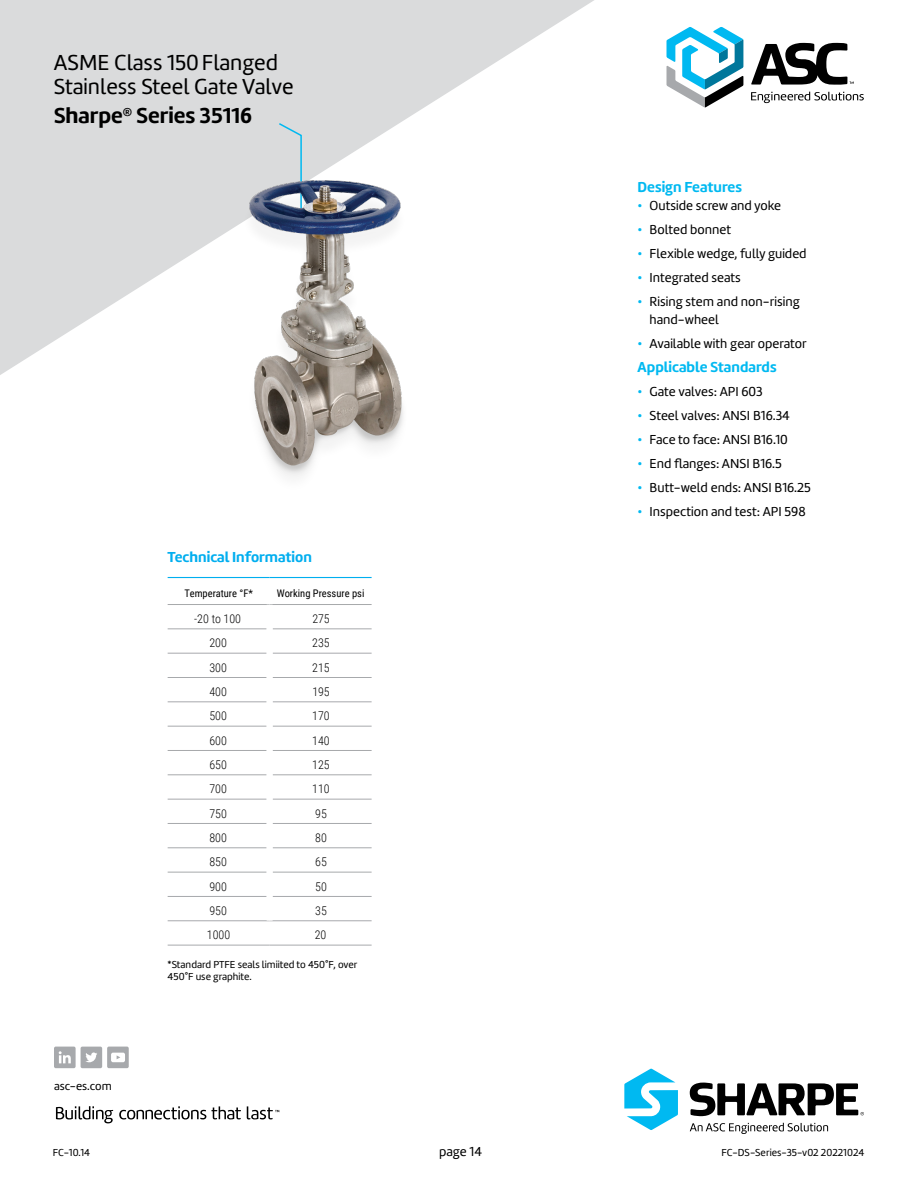
<style>
.page{position:relative;width:918px;height:1188px;background:#fff}
.page>*{position:absolute;margin:0;border:0;box-sizing:border-box;transform-origin:0 0}
.t1{font:22.5px/24px "Marine";color:#000}
.Figure_Descriptive{font:700 22.5px "Marine";color:#000}
.Body_-_Text{font:700 15px "Marine";color:#00aeef}
.Body_-_Text-2{font:700 15px "Marine";color:#00b9f1}
.Material_Specs__MS{font:700 15px "Marine";color:#00b9f1}
.Submittal_Code_Date{font:13.5px/18px "Marine";color:#000}
.רגיל{font:300 12px "Roboto Condensed";color:#000}
.email_footer{font:12px "Marine";color:#000}
.Notes_Copy{font:10.5px/12px "Marine";color:#000}
.Submittal_Code_Date-2{font:10.5px "Marine";color:#000}
.t2{font:10.5px "Roboto Condensed";color:#000}
.s1{color:#00b9f1}
</style>
<div class="page">
<svg style="left:751px;top:43px;width:113px;height:60px"></svg>
<svg style="left:667px;top:27px;width:76px;height:80px"></svg>
<svg style="left:0;top:0;width:594px;height:375px;fill:#dadbdc"></svg>
<svg style="left:277px;top:122px;width:26px;height:59px;background:#cad8dd"></svg>
<div style="left:242px;top:188px;width:169px;height:308px;background:#fff"></div>
<img style="left:249px;top:181px;width:159px;height:296px">
<hr style="left:168px;top:577px;width:102px;height:1px;background:#00aeef">
<hr style="left:270px;top:577px;width:102px;height:1px;background:#00aeef">
<hr style="left:168px;top:604px;width:102px;height:1px;background:#a7a9ac">
<hr style="left:270px;top:604px;width:102px;height:1px;background:#a7a9ac">
<hr style="left:168px;top:629px;width:99px;height:1px;background:#a7a9ac">
<hr style="left:273px;top:629px;width:99px;height:1px;background:#a7a9ac">
<hr style="left:168px;top:653px;width:99px;height:1px;background:#a7a9ac">
<hr style="left:273px;top:653px;width:99px;height:1px;background:#a7a9ac">
<hr style="left:168px;top:677px;width:99px;height:1px;background:#a7a9ac">
<hr style="left:273px;top:677px;width:99px;height:1px;background:#a7a9ac">
<hr style="left:168px;top:702px;width:99px;height:1px;background:#a7a9ac">
<hr style="left:273px;top:702px;width:99px;height:1px;background:#a7a9ac">
<hr style="left:168px;top:726px;width:99px;height:1px;background:#a7a9ac">
<hr style="left:273px;top:726px;width:99px;height:1px;background:#a7a9ac">
<hr style="left:168px;top:750px;width:99px;height:1px;background:#a7a9ac">
<hr style="left:273px;top:750px;width:99px;height:1px;background:#a7a9ac">
<hr style="left:168px;top:775px;width:99px;height:1px;background:#a7a9ac">
<hr style="left:273px;top:775px;width:99px;height:1px;background:#a7a9ac">
<hr style="left:168px;top:799px;width:99px;height:1px;background:#a7a9ac">
<hr style="left:273px;top:799px;width:99px;height:1px;background:#a7a9ac">
<hr style="left:168px;top:823px;width:99px;height:1px;background:#a7a9ac">
<hr style="left:273px;top:823px;width:99px;height:1px;background:#a7a9ac">
<hr style="left:168px;top:848px;width:99px;height:1px;background:#a7a9ac">
<hr style="left:273px;top:848px;width:99px;height:1px;background:#a7a9ac">
<hr style="left:168px;top:872px;width:99px;height:1px;background:#a7a9ac">
<hr style="left:273px;top:872px;width:99px;height:1px;background:#a7a9ac">
<hr style="left:168px;top:896px;width:99px;height:1px;background:#a7a9ac">
<hr style="left:273px;top:896px;width:99px;height:1px;background:#a7a9ac">
<hr style="left:168px;top:921px;width:102px;height:1px;background:#a7a9ac">
<hr style="left:270px;top:921px;width:102px;height:1px;background:#a7a9ac">
<hr style="left:168px;top:945px;width:102px;height:1px;background:#a7a9ac">
<hr style="left:270px;top:945px;width:102px;height:1px;background:#a7a9ac">
<svg style="left:690px;top:1123px;width:138px;height:11px"></svg>
<svg style="left:690px;top:1083px;width:174px;height:33px"></svg>
<svg style="left:624px;top:1069px;width:54px;height:61px"></svg>
<div style="left:81px;top:1047px;width:21px;height:21px;background:#a7a9ac;border-radius:2px"></div>
<svg style="left:85px;top:1052px;width:12px;height:10px"></svg>
<div style="left:54px;top:1047px;width:22px;height:21px;background:#a7a9ac;border-radius:2px"></div>
<svg style="left:59px;top:1051px;width:12px;height:12px"></svg>
<div style="left:107px;top:1047px;width:22px;height:21px;background:#a7a9ac;border-radius:2px"></div>
<svg style="left:111px;top:1053px;width:14px;height:9px"></svg>
<svg style="left:56px;top:1106px;width:223px;height:17px"></svg>
<p class="t1" style="left:54px;top:51px;width:241px">ASME Class 150Flanged<br>Stainless Steel Gate Valve</p>
<p class="Figure_Descriptive" style="left:54px;top:101px;width:200px">Sharpe<sup>®</sup> Series 35116</p>
<p class="Body_-_Text" style="left:168px;top:547px;width:146px">Technical Information</p>
<p class="email_footer" style="left:54px;top:1078px;width:59px">asc-es.com</p>
<p class="t2" style="left:184px;top:585px;width:70px">Temperature °F*</p>
<p class="t2" style="left:277px;top:585px;width:89px">Working Pressure psi</p>
<p class="רגיל" style="left:194px;top:610px;width:48px">-20 to 100</p>
<p class="רגיל" style="left:312px;top:610px;width:19px">275</p>
<p class="רגיל" style="left:209px;top:635px;width:19px">200</p>
<p class="רגיל" style="left:312px;top:635px;width:19px">235</p>
<p class="רגיל" style="left:210px;top:659px;width:19px">300</p>
<p class="רגיל" style="left:312px;top:659px;width:19px">215</p>
<p class="רגיל" style="left:209px;top:683px;width:19px">400</p>
<p class="רגיל" style="left:312px;top:683px;width:19px">195</p>
<p class="רגיל" style="left:209px;top:708px;width:19px">500</p>
<p class="רגיל" style="left:312px;top:708px;width:19px">170</p>
<p class="רגיל" style="left:209px;top:732px;width:19px">600</p>
<p class="רגיל" style="left:312px;top:732px;width:19px">140</p>
<p class="רגיל" style="left:209px;top:756px;width:19px">650</p>
<p class="רגיל" style="left:312px;top:756px;width:19px">125</p>
<p class="רגיל" style="left:209px;top:781px;width:19px">700</p>
<p class="רגיל" style="left:312px;top:781px;width:19px">110</p>
<p class="רגיל" style="left:209px;top:805px;width:19px">750</p>
<p class="רגיל" style="left:315px;top:805px;width:13px">95</p>
<p class="רגיל" style="left:209px;top:829px;width:19px">800</p>
<p class="רגיל" style="left:315px;top:829px;width:13px">80</p>
<p class="רגיל" style="left:209px;top:854px;width:19px">850</p>
<p class="רגיל" style="left:315px;top:854px;width:13px">65</p>
<p class="רגיל" style="left:209px;top:878px;width:19px">900</p>
<p class="רגיל" style="left:315px;top:878px;width:13px">50</p>
<p class="רגיל" style="left:209px;top:902px;width:19px">950</p>
<p class="רגיל" style="left:315px;top:902px;width:13px">35</p>
<p class="רגיל" style="left:207px;top:927px;width:25px">1000</p>
<p class="רגיל" style="left:315px;top:927px;width:13px">20</p>
<p class="Notes_Copy" style="left:168px;top:958px;width:191px">*Standard PTFE seals limiited to 450°F, over<br>450°F use graphite.</p>
<p class="Material_Specs__MS" style="left:638px;top:177px;width:106px">Design Features</p>
<p class="Submittal_Code_Date" style="left:638px;top:196px;width:145px"><span class="s1">•</span> Outside screw and yoke</p>
<p class="Submittal_Code_Date" style="left:638px;top:220px;width:95px"><span class="s1">•</span> Bolted bonnet</p>
<p class="Submittal_Code_Date" style="left:638px;top:244px;width:171px"><span class="s1">•</span> Flexible wedge, fully guided</p>
<p class="Submittal_Code_Date" style="left:638px;top:268px;width:105px"><span class="s1">•</span> Integrated seats</p>
<p class="Submittal_Code_Date" style="left:650px;top:292px;width:152px;text-indent:-12px"><span class="s1">•</span> Rising stem and non-rising hand-wheel</p>
<p class="Submittal_Code_Date" style="left:638px;top:334px;width:171px"><span class="s1">•</span> Available with gear operator</p>
<p class="Body_-_Text-2" style="left:638px;top:357px;width:141px">Applicable Standards</p>
<p class="Submittal_Code_Date" style="left:638px;top:382px;width:127px"><span class="s1">•</span> Gate valves: API 603</p>
<p class="Submittal_Code_Date" style="left:638px;top:406px;width:154px"><span class="s1">•</span> Steel valves: ANSI B16.34</p>
<p class="Submittal_Code_Date" style="left:638px;top:430px;width:152px"><span class="s1">•</span> Face to face: ANSI B16.10</p>
<p class="Submittal_Code_Date" style="left:638px;top:454px;width:146px"><span class="s1">•</span> End flanges: ANSI B16.5</p>
<p class="Submittal_Code_Date" style="left:638px;top:478px;width:175px"><span class="s1">•</span> Butt-weld ends: ANSI B16.25</p>
<p class="Submittal_Code_Date" style="left:638px;top:502px;width:170px"><span class="s1">•</span> Inspection and test: API 598</p>
<p class="Submittal_Code_Date-2" style="left:53px;top:1146px;width:39px">FC-10.14</p>
<p class="Submittal_Code_Date" style="left:439px;top:1142px;width:44px">page 14</p>
<p class="Submittal_Code_Date-2" style="left:721px;top:1146px;width:144px">FC-DS-Series-35-v02 20221024</p>
</div>
